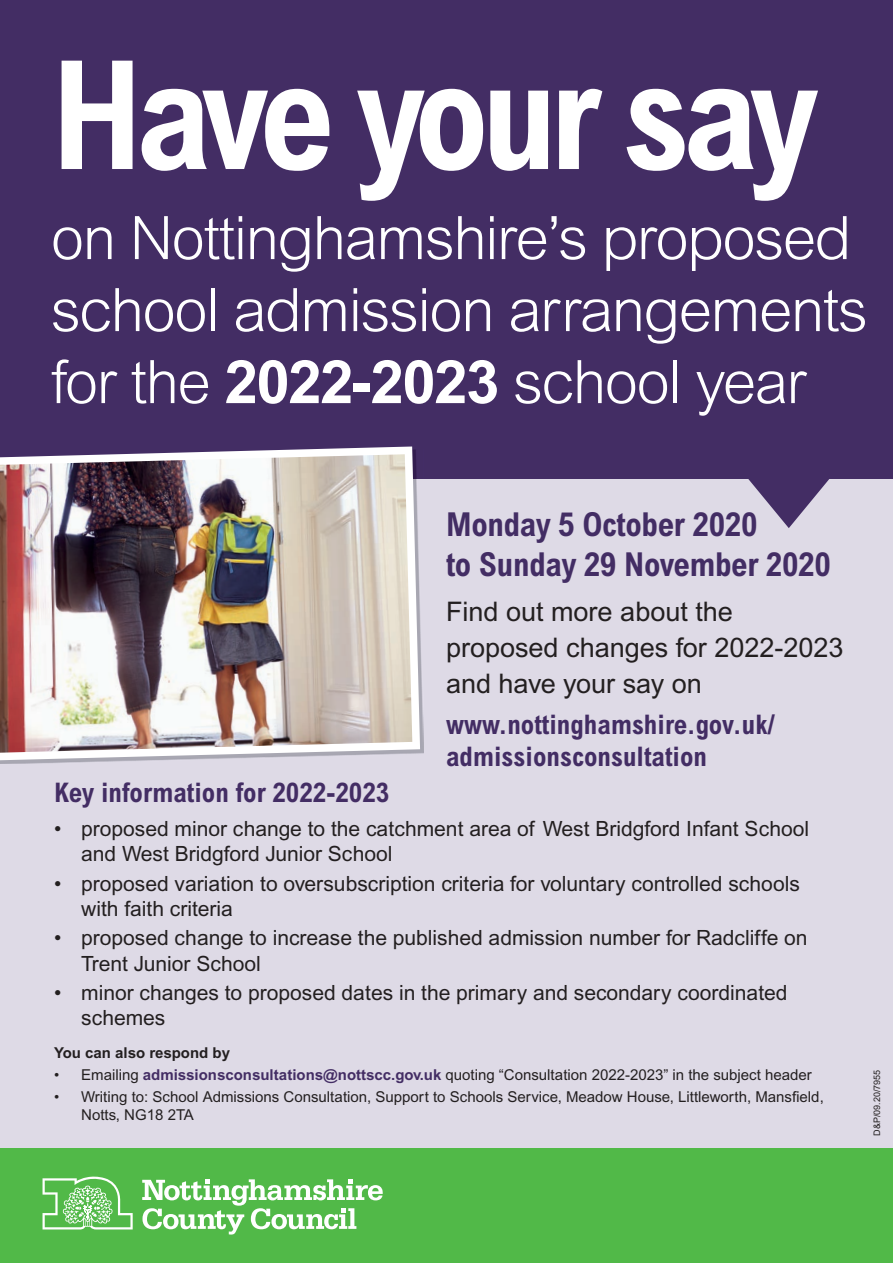
<style>
.page{position:relative;width:893px;height:1263px;background:#fff}
.page>*{position:absolute;margin:0;border:0;box-sizing:border-box;transform-origin:0 0}
.t1{font:700 condensed 151.35px "Arial";letter-spacing:-.05em;color:#fff}
.t2{font:300 60px/72px "Arial";letter-spacing:-.025em;color:#fff}
.t3{font:700 condensed 33px/40.5px "Arial";letter-spacing:-.01em;color:#432d64}
.t4{font:700 condensed 27px/32.4px "Arial";color:#432d64}
.t5{font:27px/36px "Arial";color:#231f20}
.t6{font:21px/25.2px "Arial";color:#231f20}
.t7{font:15px/18px "Arial";color:#231f20}
.t8{font:700 15px "Arial";color:#231f20}
.t9{font:9px "Arial";color:#231f20}
.s1{font-weight:700}
.s2{font-weight:700;color:#432d64}
</style>
<div class="page">
<div style="left:0;top:17px;width:893px;height:1144px;background:#dedae6"></div>
<div style="left:0;top:0;width:893px;height:478px;background:#432d64"></div>
<svg style="left:729px;top:478px;width:120px;height:50px"></svg>
<img style="left:0;top:446px;width:420px;height:314px">
<div style="left:0;top:1148px;width:893px;height:115px;background:#51b948"></div>
<svg style="left:43px;top:1176px;width:90px;height:53px"></svg>
<svg style="left:142px;top:1179px;width:241px;height:55px"></svg>
<h1 class="t1" style="left:51px;top:28px;width:769px">Have your say</h1>
<h2 class="t2" style="left:51px;top:202px;width:819px">on Nottinghamshire’s proposed school admission arrangements for the <span class="s1">2022-2023</span> school year</h2>
<h3 class="t3" style="left:446px;top:504px;width:386px">Monday 5 October 2020<br>to Sunday 29 November 2020</h3>
<p class="t5" style="left:446px;top:593px;width:399px">Find out more about the proposed changes for 2022-2023 and have your say on</p>
<p class="t4" style="left:446px;top:708px;width:330px">www.nottinghamshire.gov.uk/ admissionsconsultation</p>
<p class="t4" style="left:54px;top:776px;width:337px">Key information for 2022-2023</p>
<p class="t6" style="left:81px;top:816px;width:729px;text-indent:-27px">• proposed minor change to the catchment area of West Bridgford Infant School and West Bridgford Junior School</p>
<p class="t6" style="left:81px;top:871px;width:720px;text-indent:-27px">• proposed variation to oversubscription criteria for voluntary controlled schools with faith criteria</p>
<p class="t6" style="left:81px;top:925px;width:728px;text-indent:-27px">• proposed change to increase the published admission number for Radcliffe on<br>Trent Junior School</p>
<p class="t6" style="left:81px;top:980px;width:708px;text-indent:-27px">• minor changes to proposed dates in the primary and secondary coordinated schemes</p>
<p class="t8" style="left:54px;top:1044px;width:177px">You can also respond by</p>
<p class="t7" style="left:54px;top:1066px;width:759px">• Emailing <span class="s2">admissionsconsultations@nottscc.gov.uk</span> quoting “Consultation 2022-2023” in the subject header</p>
<p class="t7" style="left:81px;top:1088px;width:744px;text-indent:-27px">• Writing to: School Admissions Consultation, Support to Schools Service, Meadow House, Littleworth, Mansfield,<br>Notts, NG18 2TA</p>
<p class="t9" style="left:872px;top:1135px;width:68px;rotate:-90deg">D&amp;P/09.20/7955</p>
</div>
